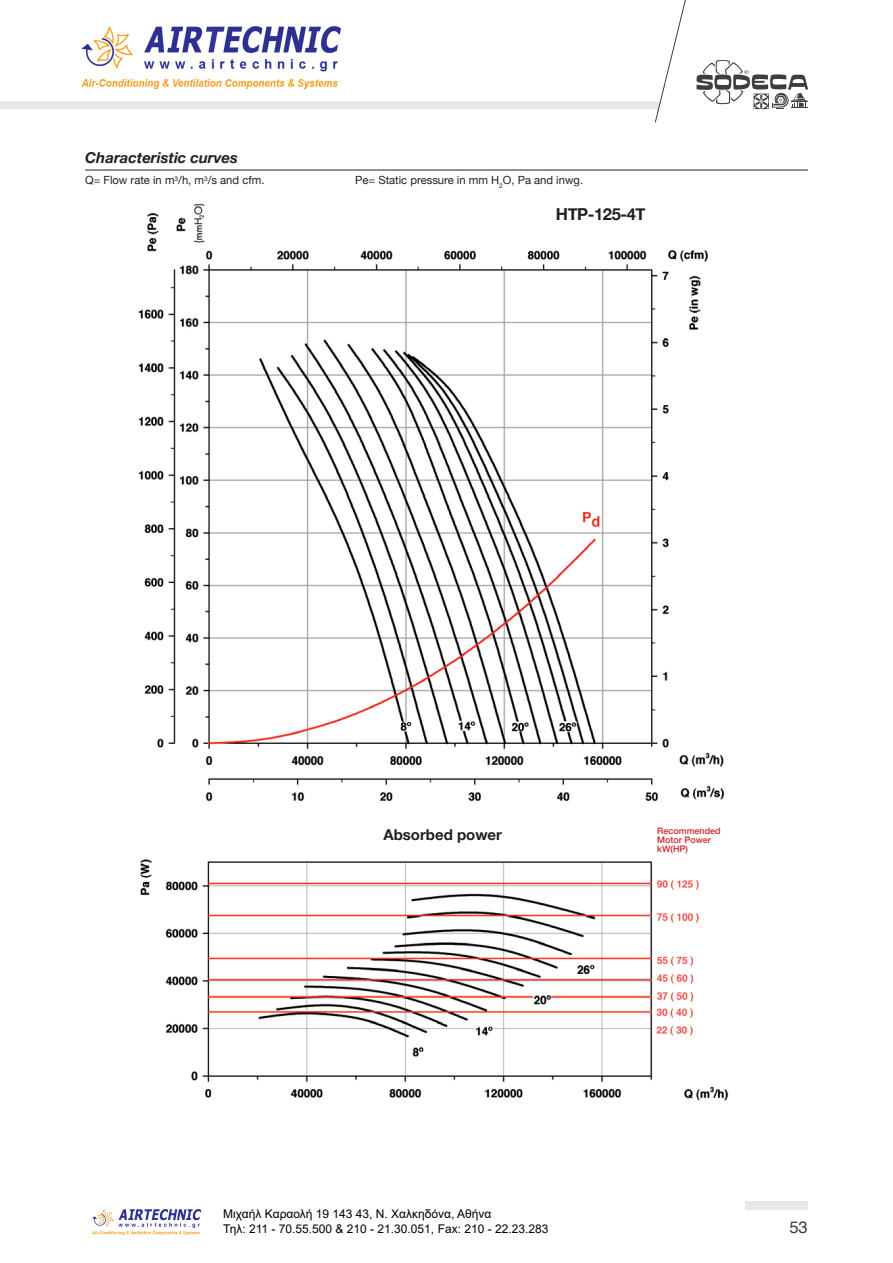
<style>
.page{position:relative;width:893px;height:1263px;background:#fff}
.page>*{position:absolute;margin:0;border:0;box-sizing:border-box;transform-origin:0 0}
.t1{font:700 16.5px "Helvetica Neue";letter-spacing:-.025em;color:#231f20}
.t2{font:16.5px "Helvetica";color:#3e3e3f}
.t3{font:italic 700 15px "Helvetica Neue";color:#231f20}
.t4{font:700 15px "Helvetica Neue";color:#231f20}
.t5{font:12px/14.4px "Arial";color:#000}
.t6{font:11.25px "Helvetica Neue";color:#231f20}
.t7{font:500 9px/9px "Helvetica Neue";color:#d1232a}
</style>
<div class="page">
<div style="left:746px;top:1202px;width:62px;height:8px;background:#e6e7e9"></div>
<svg style="left:0;top:0;width:686px;height:123px"></svg>
<svg style="left:696px;top:60px;width:112px;height:49px"></svg>
<img style="left:138px;top:203px;width:591px;height:898px">
<hr style="left:85px;top:170px;width:723px;height:1px;background:#231f20">
<img style="left:81px;top:27px;width:261px;height:64px">
<img style="left:93px;top:1209px;width:109px;height:27px">
<p class="t3" style="left:85px;top:146px;width:154px">Characteristic curves</p>
<p class="t6" style="left:85px;top:172px;width:181px">Q= Flow rate in m<sup>3</sup>/h, m<sup>3</sup>/s and cfm.</p>
<p class="t6" style="left:355px;top:172px;width:229px">Pe= Static pressure in mm H<sub>2</sub>O, Pa and inwg.</p>
<h1 class="t1" style="left:556px;top:201px;width:91px">HTP-125-4T</h1>
<p class="t4" style="left:383px;top:822px;width:120px">Absorbed power</p>
<p class="t7" style="left:657px;top:825px;width:65px">Recommended<br>Motor Power kW(HP)</p>
<p class="t5" style="left:223px;top:1207px;width:327px">Μιχαήλ Καραολή 19 143 43, Ν. Χαλκηδόνα, Αθήνα<br>Τηλ: 211 - 70.55.500 &amp; 210 - 21.30.051, Fax: 210 - 22.23.283</p>
<h1 class="t2" style="left:789px;top:1214px;width:20px">53</h1>
</div>
